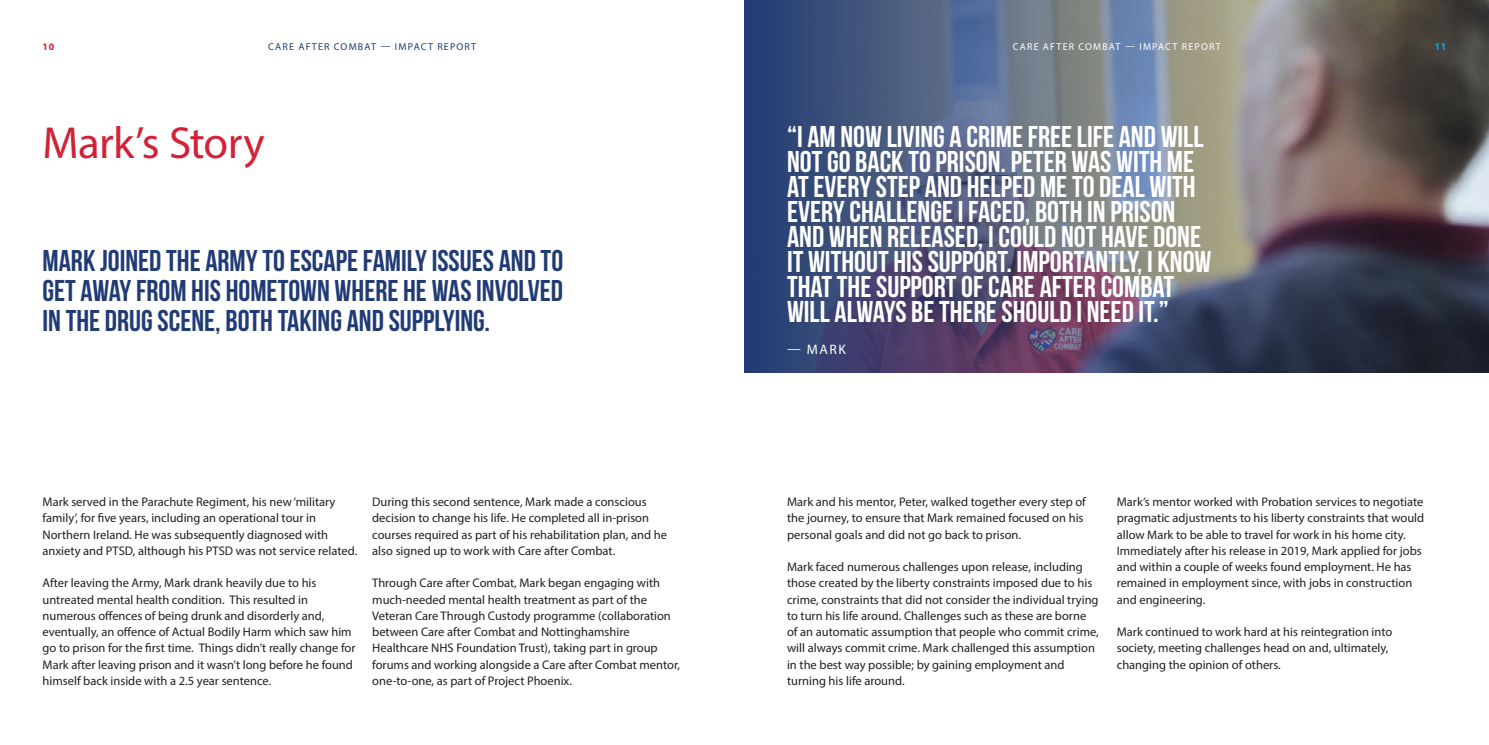
<style>
.page{position:relative;width:1489px;height:745px;background:#fff}
.page>*{position:absolute;margin:0;border:0;box-sizing:border-box;transform-origin:0 0}
.t1{font:45px "Myriad Pro";letter-spacing:-.015em;color:#d22237}
.t2{font:30px/25px "Bebas Neue";color:#fff}
.t3{font:30px/30px "Bebas Neue";color:#213b74;text-align:justify}
.t4{font:13.75px "Myriad Pro";color:#fff}
.t5{font:12.5px/16.2px "Myriad Pro";color:#231f20}
.t6{font:10px "Myriad Pro";letter-spacing:.12em;color:#213b74}
.t7{font:10px "Myriad Pro";letter-spacing:.12em;color:#fff}
.t8{font:700 10px "Myriad Pro";color:#d22237}
.t9{font:700 10px "Myriad Pro";color:#00aeef}
</style>
<div class="page">
<img style="left:744px;top:0;width:744px;height:372px">
<p class="t6" style="left:268px;top:41px;width:209px">CARE AFTER COMBAT — IMPACT REPORT</p>
<p class="t7" style="left:1012px;top:41px;width:209px">CARE AFTER COMBAT — IMPACT REPORT</p>
<p class="t8" style="left:43px;top:40px;width:13px">10</p>
<p class="t9" style="left:1434px;top:40px;width:13px">11</p>
<p class="t1" style="left:43px;top:115px;width:223px">Mark’s Story</p>
<p class="t3" style="left:43px;top:245px;width:522px">MARK JOINED THE ARMY TO ESCAPE FAMILY ISSUES AND TO GET AWAY FROM HIS HOMETOWN WHERE HE WAS INVOLVED IN THE DRUG SCENE, BOTH TAKING AND SUPPLYING.</p>
<p class="t5" style="left:43px;top:493px;width:316px">Mark served in the Parachute Regiment, his new ‘military family’, for five years, including an operational tour in Northern Ireland. He was subsequently diagnosed with anxiety and PTSD, although his PTSD was not service related.</p>
<p class="t5" style="left:43px;top:574px;width:314px">After leaving the Army, Mark drank heavily due to his untreated mental health condition. This resulted in numerous offences of being drunk and disorderly and, eventually, an offence of Actual Bodily Harm which saw him go to prison for the first time. Things didn’t really change for Mark after leaving prison and it wasn’t long before he found himself back inside with a 2.5 year sentence.</p>
<p class="t5" style="left:372px;top:493px;width:296px">During this second sentence, Mark made a conscious decision to change his life. He completed all in-prison courses required as part of his rehabilitation plan, and he also signed up to work with Care after Combat.</p>
<p class="t5" style="left:372px;top:574px;width:309px">Through Care after Combat, Mark began engaging with much-needed mental health treatment as part of the Veteran Care Through Custody programme (collaboration between Care after Combat and Nottinghamshire Healthcare NHS Foundation Trust), taking part in group forums and working alongside a Care after Combat mentor, one-to-one, as part of Project Phoenix.</p>
<p class="t2" style="left:787px;top:123px;width:426px">“I AM NOW LIVING A CRIME FREE LIFE AND WILL NOT GO BACK TO PRISON. PETER WAS WITH ME AT EVERY STEP AND HELPED ME TO DEAL WITH EVERY CHALLENGE I FACED, BOTH IN PRISON AND WHEN RELEASED, I COULD NOT HAVE DONE IT WITHOUT HIS SUPPORT. IMPORTANTLY, I KNOW THAT THE SUPPORT OF CARE AFTER COMBAT WILL ALWAYS BE THERE SHOULD I NEED IT.”</p>
<p class="t4" style="left:787px;top:341px;width:60px">— MARK</p>
<p class="t5" style="left:787px;top:493px;width:300px">Mark and his mentor, Peter, walked together every step of the journey, to ensure that Mark remained focused on his personal goals and did not go back to prison.</p>
<p class="t5" style="left:787px;top:558px;width:313px">Mark faced numerous challenges upon release, including those created by the liberty constraints imposed due to his crime, constraints that did not consider the individual trying to turn his life around. Challenges such as these are borne of an automatic assumption that people who commit crime, will always commit crime. Mark challenged this assumption in the best way possible; by gaining employment and turning his life around.</p>
<p class="t5" style="left:1116px;top:493px;width:309px">Mark’s mentor worked with Probation services to negotiate pragmatic adjustments to his liberty constraints that would allow Mark to be able to travel for work in his home city.<br>Immediately after his release in 2019, Mark applied for jobs and within a couple of weeks found employment. He has remained in employment since, with jobs in construction and engineering.</p>
<p class="t5" style="left:1116px;top:623px;width:277px">Mark continued to work hard at his reintegration into society, meeting challenges head on and, ultimately, changing the opinion of others.</p>
</div>
